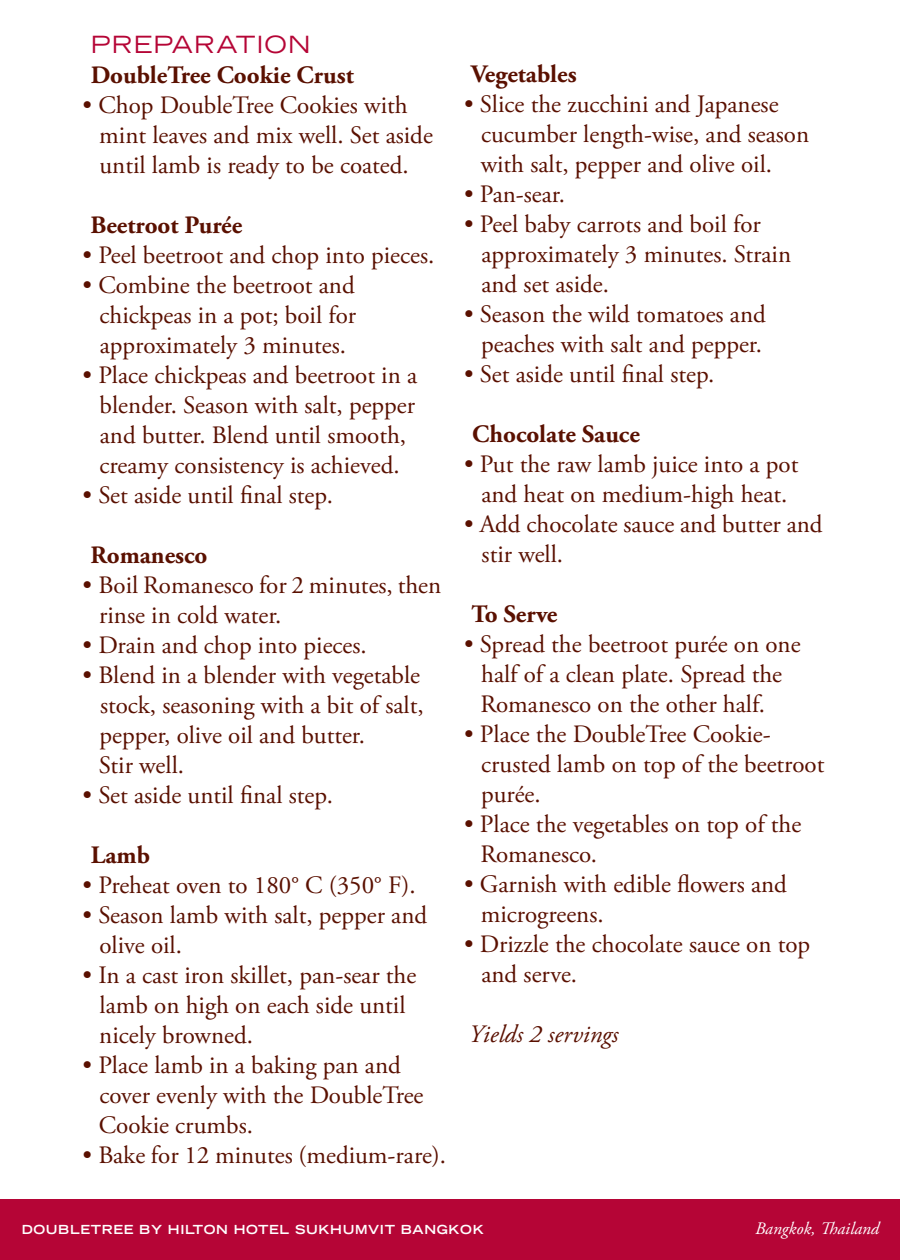
<style>
.page{position:relative;width:900px;height:1260px;background:#fff}
.page>*{position:absolute;margin:0;border:0;box-sizing:border-box;transform-origin:0 0}
.body_copy{font:25px/30px "Adobe Garamond Pro";color:#5a1000}
.body_copy-2{font:700 25px "Adobe Garamond Pro";color:#5a1000}
.body_copy-3{font:italic 25px "Adobe Garamond Pro";color:#5a1000}
.body_copy-4{font:expanded 23.75px "Trade Gothic LH";letter-spacing:.05em;color:#b50536}
.body_copy-5{font:italic 17.5px "Adobe Garamond Pro";color:#fff}
.body_copy-6{font:700 expanded 12.5px "Trade Gothic LH";letter-spacing:.05em;color:#fff}
</style>
<div class="page">
<div style="left:0;top:1199px;width:900px;height:61px;background:#b50536"></div>
<p class="body_copy-4" style="left:91px;top:29px;width:221px">PREPARATION</p>
<p class="body_copy-2" style="left:91px;top:61px;width:265px">DoubleTree Cookie Crust</p>
<p class="body_copy" style="left:99px;top:91px;width:335px;text-indent:-17px">• Chop DoubleTree Cookies with mint leaves and mix well. Set aside until lamb is ready to be coated.</p>
<p class="body_copy-2" style="left:91px;top:211px;width:153px">Beetroot Purée</p>
<p class="body_copy" style="left:82px;top:241px;width:353px">• Peel beetroot and chop into pieces.</p>
<p class="body_copy" style="left:99px;top:271px;width:258px;text-align:justify;text-indent:-17px">• Combine the beetroot and chickpeas in a pot; boil for approximately 3 minutes.</p>
<p class="body_copy" style="left:99px;top:361px;width:319px;text-indent:-17px">• Place chickpeas and beetroot in a blender. Season with salt, pepper and butter. Blend until smooth, creamy consistency is achieved.</p>
<p class="body_copy" style="left:82px;top:481px;width:252px">• Set aside until final step.</p>
<p class="body_copy-2" style="left:91px;top:541px;width:118px">Romanesco</p>
<p class="body_copy" style="left:99px;top:571px;width:344px;text-indent:-17px">• Boil Romanesco for 2 minutes, then rinse in cold water.</p>
<p class="body_copy" style="left:82px;top:631px;width:286px">• Drain and chop into pieces.</p>
<p class="body_copy" style="left:99px;top:661px;width:326px;text-indent:-17px">• Blend in a blender with vegetable stock, seasoning with a bit of salt, pepper, olive oil and butter.<br>Stir well.</p>
<p class="body_copy" style="left:82px;top:781px;width:252px">• Set aside until final step.</p>
<p class="body_copy-2" style="left:91px;top:841px;width:61px">Lamb</p>
<p class="body_copy" style="left:82px;top:871px;width:335px">• Preheat oven to 180° C (350° F).</p>
<p class="body_copy" style="left:99px;top:901px;width:329px;text-indent:-17px">• Season lamb with salt, pepper and olive oil.</p>
<p class="body_copy" style="left:99px;top:961px;width:319px;text-indent:-17px">• In a cast iron skillet, pan-sear the lamb on high on each side until nicely browned.</p>
<p class="body_copy" style="left:99px;top:1051px;width:326px;text-indent:-16px">• Place lamb in a baking pan and cover evenly with the DoubleTree<br>Cookie crumbs.</p>
<p class="body_copy" style="left:82px;top:1141px;width:365px">• Bake for 12 minutes (medium-rare).</p>
<p class="body_copy-2" style="left:471px;top:60px;width:107px">Vegetables</p>
<p class="body_copy" style="left:481px;top:90px;width:330px;text-indent:-17px">• Slice the zucchini and Japanese cucumber length-wise, and season with salt, pepper and olive oil.</p>
<p class="body_copy" style="left:464px;top:180px;width:102px">• Pan-sear.</p>
<p class="body_copy" style="left:481px;top:210px;width:311px;text-indent:-17px">• Peel baby carrots and boil for approximately 3 minutes. Strain and set aside.</p>
<p class="body_copy" style="left:464px;top:300px;width:303px;text-align:center">• Season the wild tomatoes and peaches with salt and pepper.</p>
<p class="body_copy" style="left:464px;top:360px;width:252px">• Set aside until final step.</p>
<p class="body_copy-2" style="left:472px;top:420px;width:169px">Chocolate Sauce</p>
<p class="body_copy" style="left:464px;top:450px;width:336px;text-align:center">• Put the raw lamb juice into a pot and heat on medium-high heat.</p>
<p class="body_copy" style="left:482px;top:510px;width:343px;text-indent:-18px">• Add chocolate sauce and butter and stir well.</p>
<p class="body_copy-2" style="left:472px;top:600px;width:87px">To Serve</p>
<p class="body_copy" style="left:480px;top:630px;width:322px;text-indent:-16px">• Spread the beetroot purée on one half of a clean plate. Spread the<br>Romanesco on the other half.</p>
<p class="body_copy" style="left:481px;top:720px;width:345px;text-indent:-17px">• Place the DoubleTree Cookie&shy;crusted lamb on top of the beetroot purée.</p>
<p class="body_copy" style="left:480px;top:810px;width:323px;text-indent:-16px">• Place the vegetables on top of the<br>Romanesco.</p>
<p class="body_copy" style="left:481px;top:870px;width:308px;text-indent:-17px">• Garnish with edible flowers and microgreens.</p>
<p class="body_copy" style="left:481px;top:930px;width:330px;text-indent:-17px">• Drizzle the chocolate sauce on top and serve.</p>
<p class="body_copy-3" style="left:469px;top:1019px;width:151px">Yields 2 servings</p>
<p class="body_copy-6" style="left:22px;top:1222px;width:464px">DOUBLETREE BY HILTON HOTEL SUKHUMVIT BANGKOK</p>
<p class="body_copy-5" style="left:755px;top:1218px;width:126px">Bangkok, Thailand</p>
</div>
